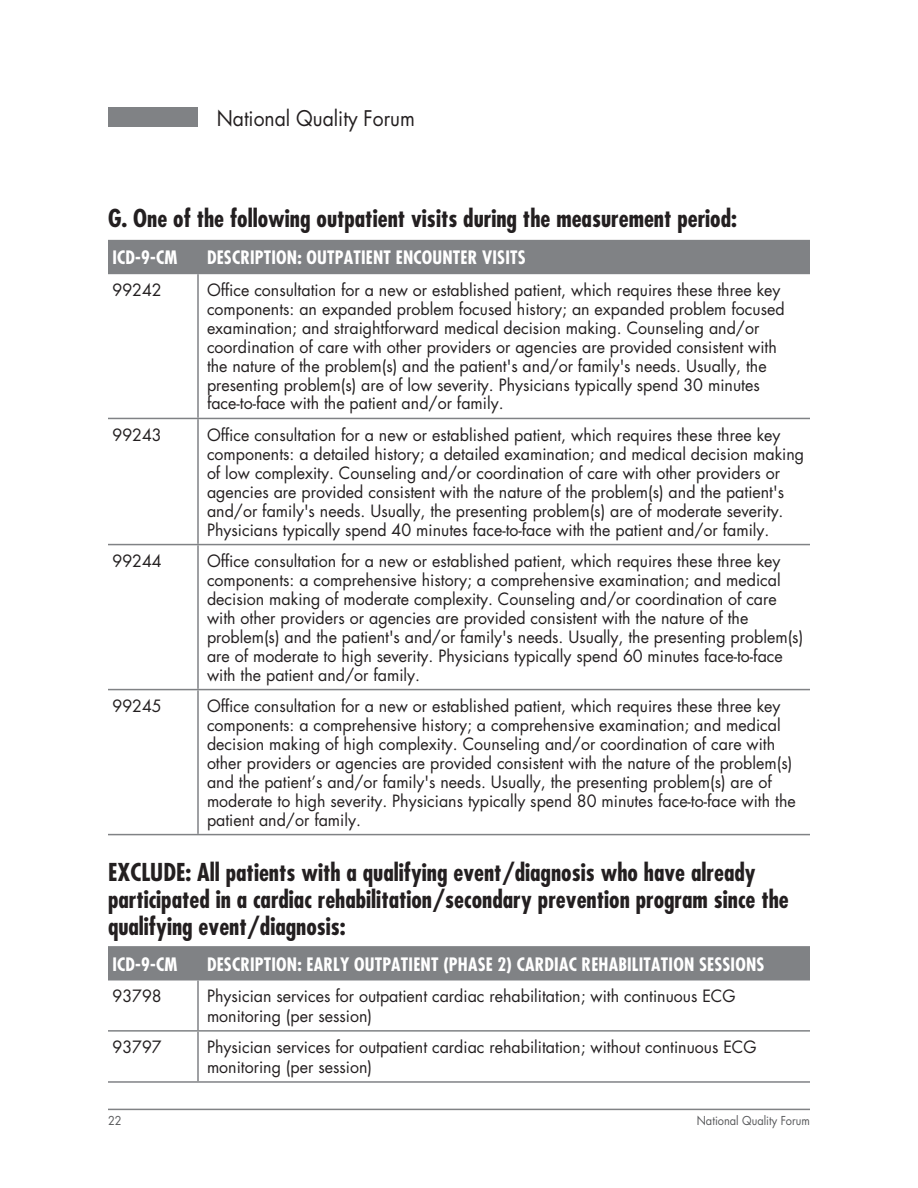
<style>
.page{position:relative;width:918px;height:1188px;background:#fff}
.page>*{position:absolute;margin:0;border:0;box-sizing:border-box;transform-origin:0 0}
._5a_Table_Header{font:700 condensed 24px/27px "Futura Std";color:#231f20}
.t1{font:21px "Futura Std";color:#231f20;scale:.92 1}
._5c_Table_Catagories{font:700 condensed 18px "Futura Std";letter-spacing:.01em;color:#fff}
._5d_Table_Text{font:16.5px/18.9px "Futura Std";color:#231f20}
.t2{font:12px "Futura Std";color:#57585a;scale:.92 1}
</style>
<div class="page">
<div style="left:108px;top:107px;width:90px;height:20px;background:#808285"></div>
<hr style="left:108px;top:1109px;width:702px;height:1px;background:#808285">
<div style="left:108px;top:241px;width:702px;height:32px;background:#808285"></div>
<hr style="left:108px;top:240px;width:90px;height:1px;background:#808285">
<hr style="left:198px;top:240px;width:612px;height:1px;background:#808285">
<hr style="left:197px;top:241px;width:2px;height:32px;background:#808285">
<hr style="left:108px;top:273px;width:90px;height:1px;background:#808285">
<hr style="left:198px;top:273px;width:612px;height:1px;background:#808285">
<hr style="left:197px;top:274px;width:2px;height:144px;background:#808285">
<hr style="left:108px;top:418px;width:90px;height:1px;background:#808285">
<hr style="left:198px;top:418px;width:612px;height:1px;background:#808285">
<hr style="left:197px;top:419px;width:2px;height:125px;background:#808285">
<hr style="left:108px;top:544px;width:90px;height:1px;background:#808285">
<hr style="left:198px;top:544px;width:612px;height:1px;background:#808285">
<hr style="left:197px;top:545px;width:2px;height:144px;background:#808285">
<hr style="left:108px;top:689px;width:90px;height:1px;background:#808285">
<hr style="left:198px;top:689px;width:612px;height:1px;background:#808285">
<hr style="left:197px;top:690px;width:2px;height:144px;background:#808285">
<hr style="left:108px;top:834px;width:90px;height:1px;background:#808285">
<hr style="left:198px;top:834px;width:612px;height:1px;background:#808285">
<div style="left:108px;top:948px;width:702px;height:31px;background:#808285"></div>
<hr style="left:108px;top:946px;width:90px;height:2px;background:#808285">
<hr style="left:198px;top:946px;width:612px;height:2px;background:#808285">
<hr style="left:197px;top:948px;width:2px;height:31px;background:#808285">
<hr style="left:108px;top:979px;width:90px;height:2px;background:#808285">
<hr style="left:198px;top:979px;width:612px;height:2px;background:#808285">
<hr style="left:197px;top:981px;width:2px;height:49px;background:#808285">
<hr style="left:108px;top:1030px;width:90px;height:2px;background:#808285">
<hr style="left:198px;top:1030px;width:612px;height:2px;background:#808285">
<hr style="left:197px;top:1032px;width:2px;height:49px;background:#808285">
<hr style="left:108px;top:1081px;width:90px;height:2px;background:#808285">
<hr style="left:198px;top:1081px;width:612px;height:2px;background:#808285">
<p class="t1" style="left:217px;top:105px;width:217px">National Quality Forum</p>
<p class="_5a_Table_Header" style="left:108px;top:205px;width:631px">G. One of the following outpatient visits during the measurement period:</p>
<p class="_5c_Table_Catagories" style="left:112px;top:247px;width:66px">ICD-9-CM</p>
<p class="_5c_Table_Catagories" style="left:207px;top:247px;width:319px">Description: Outpatient encounter visits</p>
<p class="_5d_Table_Text" style="left:112px;top:281px;width:51px">99242</p>
<p class="_5d_Table_Text" style="left:207px;top:281px;width:579px">Office consultation for a new or established patient, which requires these three key components: an expanded problem focused history; an expanded problem focused examination; and straightforward medical decision making. Counseling and/or coordination of care with other providers or agencies are provided consistent with the nature of the problem(s) and the patient's and/or family's needs. Usually, the presenting problem(s) are of low severity. Physicians typically spend 30 minutes face-to-face with the patient and/or family.</p>
<p class="_5d_Table_Text" style="left:112px;top:426px;width:51px">99243</p>
<p class="_5d_Table_Text" style="left:207px;top:426px;width:599px">Office consultation for a new or established patient, which requires these three key components: a detailed history; a detailed examination; and medical decision making of low complexity. Counseling and/or coordination of care with other providers or agencies are provided consistent with the nature of the problem(s) and the patient's and/or family's needs. Usually, the presenting problem(s) are of moderate severity.<br>Physicians typically spend 40 minutes face-to-face with the patient and/or family.</p>
<p class="_5d_Table_Text" style="left:112px;top:552px;width:51px">99244</p>
<p class="_5d_Table_Text" style="left:207px;top:552px;width:598px">Office consultation for a new or established patient, which requires these three key components: a comprehensive history; a comprehensive examination; and medical decision making of moderate complexity. Counseling and/or coordination of care with other providers or agencies are provided consistent with the nature of the problem(s) and the patient's and/or family's needs. Usually, the presenting problem(s) are of moderate to high severity. Physicians typically spend 60 minutes face-to-face with the patient and/or family.</p>
<p class="_5d_Table_Text" style="left:112px;top:697px;width:51px">99245</p>
<p class="_5d_Table_Text" style="left:207px;top:697px;width:590px">Office consultation for a new or established patient, which requires these three key components: a comprehensive history; a comprehensive examination; and medical decision making of high complexity. Counseling and/or coordination of care with other providers or agencies are provided consistent with the nature of the problem(s) and the patient’s and/or family's needs. Usually, the presenting problem(s) are of moderate to high severity. Physicians typically spend 80 minutes face-to-face with the patient and/or family.</p>
<p class="_5a_Table_Header" style="left:108px;top:859px;width:682px">EXCLU DE: All patients with a qualifying event/diagnosis who have already participated in a cardiac rehabilitation/secondary prevention program since the qualifying event/diagnosis:</p>
<p class="_5c_Table_Catagories" style="left:112px;top:953px;width:66px">ICD-9-CM</p>
<p class="_5c_Table_Catagories" style="left:207px;top:953px;width:347px">Description: Early outpatient (Phase 2) cardiac</p>
<p class="_5c_Table_Catagories" style="left:582px;top:953px;width:174px">rehabilitation sessions</p>
<p class="_5d_Table_Text" style="left:112px;top:987px;width:51px">93798</p>
<p class="_5d_Table_Text" style="left:207px;top:987px;width:530px;line-height:19.5px">Physician services for outpatient cardiac rehabilitation; with continuous ECG monitoring (per session)</p>
<p class="_5d_Table_Text" style="left:112px;top:1038px;width:51px">93797</p>
<p class="_5d_Table_Text" style="left:207px;top:1038px;width:551px;line-height:19.5px">Physician services for outpatient cardiac rehabilitation; without continuous ECG monitoring (per session)</p>
<p class="t2" style="left:108px;top:1113px;width:16px">22</p>
<p class="t2" style="left:697px;top:1113px;width:125px">National Quality Forum</p>
</div>
